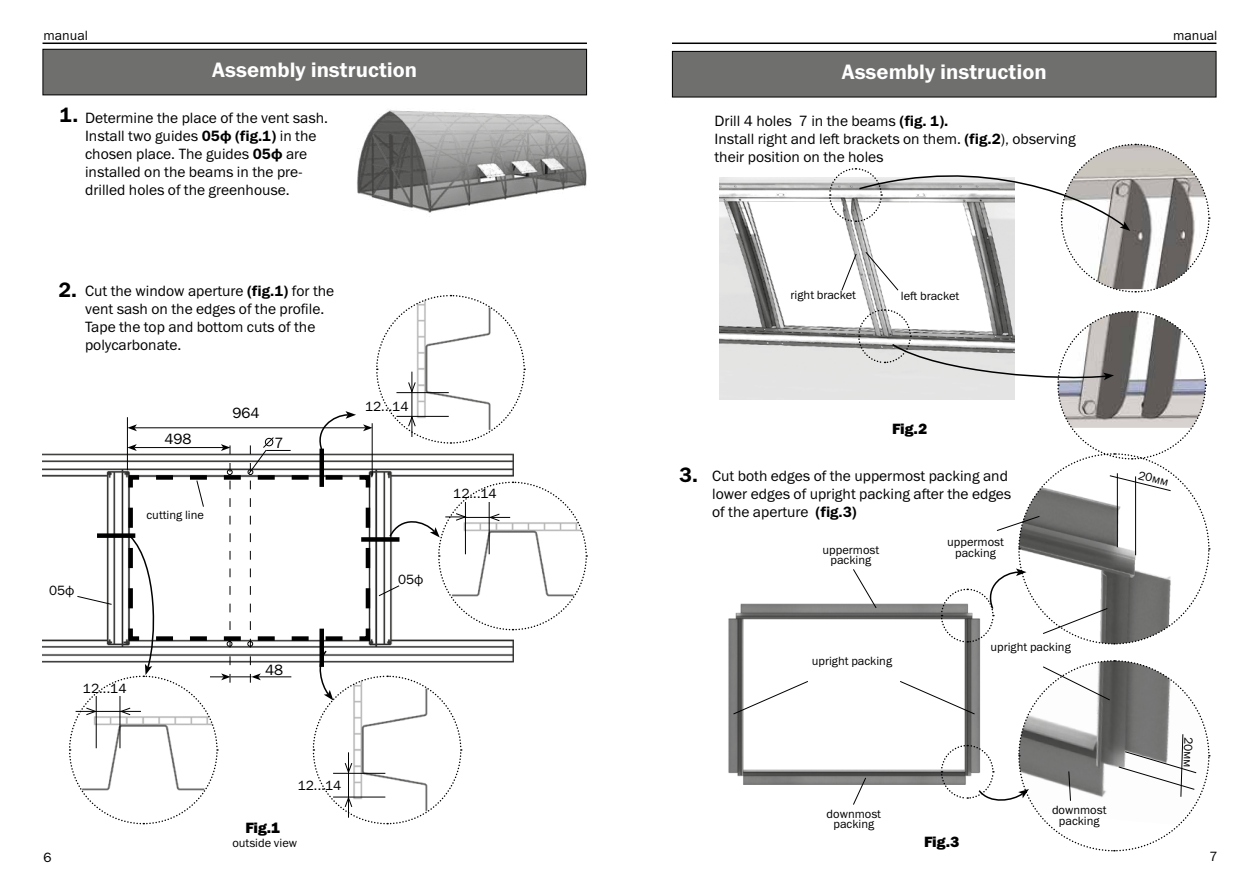
<style>
.page{position:relative;width:1259px;height:893px;background:#fff}
.page>*{position:absolute;margin:0;border:0;box-sizing:border-box;transform-origin:0 0}
.t1{font:21px "Franklin Gothic Demi C";color:#fff}
.t2{font:21px "Franklin Gothic Demi C";color:#000}
.t3{font:15px/18px "Franklin Gothic Book C";color:#000}
.t4{font:15px "Franklin Gothic Heavy C";letter-spacing:-.015em;color:#000}
.t5{font:13.5px "Franklin Gothic Book C";color:#000}
.t6{font:12px/10.5px "Franklin Gothic Book C";color:#000;text-align:center}
.s1{font-family:"Franklin Gothic Demi C"}
</style>
<div class="page">
<hr style="left:43px;top:43px;width:544px;height:1px;background:#000">
<hr style="left:672px;top:43px;width:544px;height:1px;background:#000">
<img style="left:719px;top:177px;width:295px;height:222px">
<img style="left:42px;top:453px;width:26px;height:210px">
<div style="left:43px;top:49px;width:543px;height:46px;background:#6f6f6e"></div>
<div style="left:43px;top:49px;width:544px;height:46px;border:1px solid #000"></div>
<img style="left:357px;top:110px;width:230px;height:103px">
<div style="left:672px;top:51px;width:544px;height:46px;background:#6f6f6e"></div>
<div style="left:672px;top:51px;width:544px;height:46px;border:1px solid #000"></div>
<img style="left:728px;top:603px;width:253px;height:182px">
<svg style="left:732px;top:680px;width:77px;height:35px"></svg>
<svg style="left:852px;top:777px;width:14px;height:28px"></svg>
<svg style="left:68px;top:294px;width:520px;height:531px"></svg>
<svg style="left:899px;top:659px;width:311px;height:193px"></svg>
<svg style="left:828px;top:143px;width:382px;height:150px"></svg>
<svg style="left:852px;top:308px;width:358px;height:337px"></svg>
<p class="t5" style="left:44px;top:27px;width:46px">manual</p>
<h1 class="t1" style="left:212px;top:58px;width:206px">Assembly instruction</h1>
<h1 class="t2" style="left:60px;top:103px;width:20px">1.</h1>
<p class="t3" style="left:85px;top:108px;width:244px">Determine the place of the vent sash.<br>Install two guides <span class="s1">05ф (fig.1)</span> in the chosen place. The guides <span class="s1">05ф</span> are installed on the beams in the pre&shy;drilled holes of the greenhouse.</p>
<h1 class="t2" style="left:58px;top:278px;width:20px">2.</h1>
<p class="t3" style="left:85px;top:282px;width:251px">Cut the window aperture <span class="s1">(fig.1)</span> for the vent sash on the edges of the profile.<br>Tape the top and bottom cuts of the polycarbonate.</p>
<p class="t3" style="left:232px;top:404px;width:28px">964</p>
<p class="t3" style="left:164px;top:430px;width:28px">498</p>
<p class="t3" style="left:275px;top:434px;width:10px">7</p>
<p class="t6" style="left:146px;top:509px;width:59px">cutting line</p>
<p class="t5" style="left:49px;top:583px;width:27px">05ф</p>
<p class="t5" style="left:83px;top:681px;width:45px">12...14</p>
<p class="t3" style="left:265px;top:660px;width:19px">48</p>
<p class="t5" style="left:365px;top:399px;width:45px">12...14</p>
<p class="t5" style="left:398px;top:572px;width:27px">05ф</p>
<p class="t5" style="left:453px;top:486px;width:45px">12...14</p>
<p class="t4" style="left:245px;top:819px;width:37px">Fig.1</p>
<p class="t5" style="left:298px;top:778px;width:45px">12...14</p>
<p class="t6" style="left:232px;top:838px;width:66px">outside view</p>
<h1 class="t1" style="left:842px;top:60px;width:206px">Assembly instruction</h1>
<p class="t3" style="left:714px;top:112px;width:363px">Drill 4 holes Ø7 in the beams <span class="s1">(fig. 1).<br></span>Install right and left brackets on them. <span class="s1">(fig.2</span>), observing their position on the holes</p>
<p class="t5" style="left:1173px;top:27px;width:46px">manual</p>
<p class="t6" style="left:790px;top:289px;width:67px">right bracket</p>
<p class="t6" style="left:901px;top:291px;width:60px">left bracket</p>
<h1 class="t2" style="left:679px;top:463px;width:20px">3.</h1>
<p class="t4" style="left:892px;top:420px;width:37px">Fig.2</p>
<p class="t3" style="left:712px;top:466px;width:300px">Cut both edges of the uppermost packing and lower edges of upright packing after the edges of the aperture <span class="s1">(fig.3)</span></p>
<p class="t6" style="left:822px;top:544px;width:58px">uppermost packing</p>
<p class="t6" style="left:947px;top:537px;width:58px">uppermost packing</p>
<p class="t6" style="left:811px;top:655px;width:82px">upright packing</p>
<p class="t6" style="left:990px;top:641px;width:82px">upright packing</p>
<p class="t6" style="left:826px;top:808px;width:56px">downmost packing</p>
<p class="t6" style="left:1052px;top:805px;width:56px">downmost packing</p>
<p class="t4" style="left:924px;top:833px;width:37px">Fig.3</p>
<p class="t6" style="left:1139px;top:469px;width:32px;rotate:14deg">20мм</p>
<p class="t6" style="left:1193px;top:737px;width:32px;rotate:91deg">20мм</p>
<p class="t5" style="left:44px;top:850px;width:10px">6</p>
<p class="t5" style="left:1209px;top:849px;width:10px">7</p>
</div>
